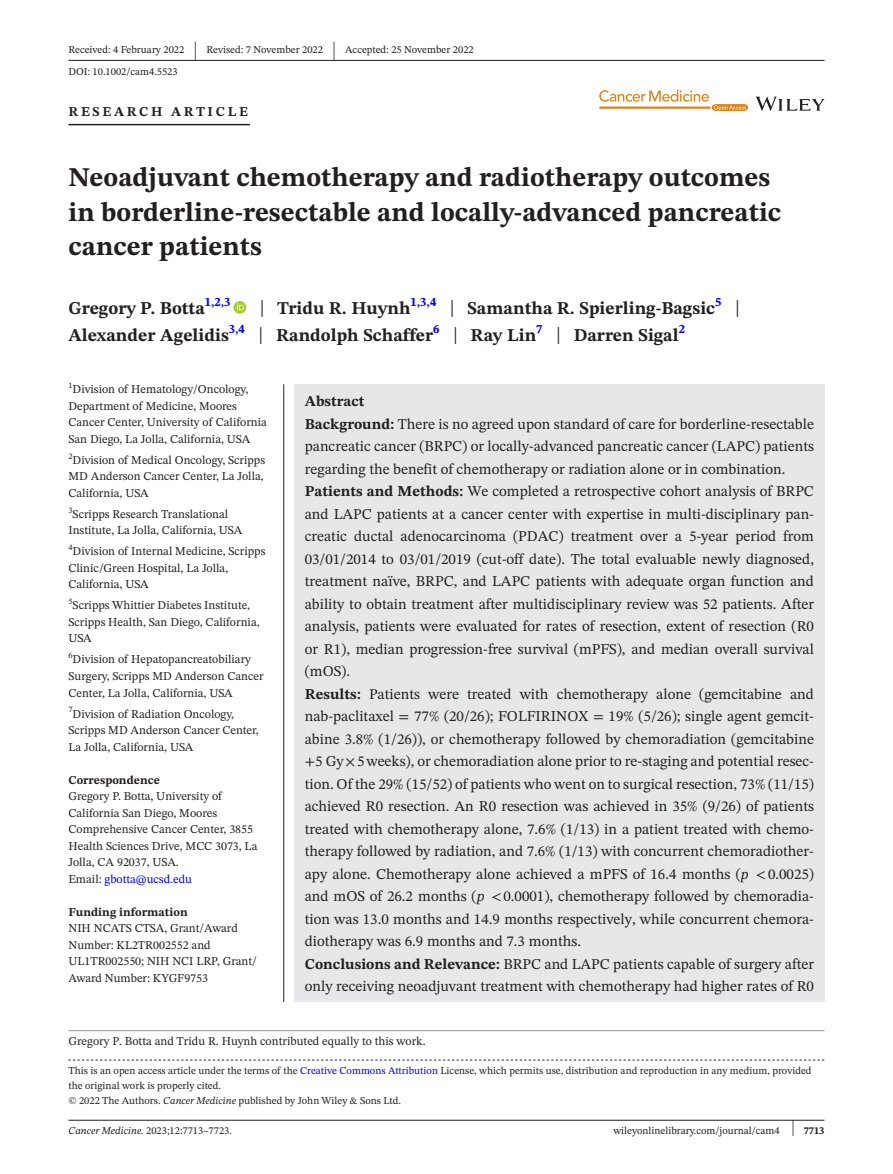
<style>
.page{position:relative;width:893px;height:1174px;background:#fff}
.page>*{position:absolute;margin:0;border:0;box-sizing:border-box;transform-origin:0 0}
.t1{font:700 27px/34.5px "STIX Two Text";color:#231f20}
.t2{font:25.65px "STIX Two Text";color:#231f20;scale:.49 1}
.t3{font:700 18px/27px "STIX Two Text";color:#231f20}
.t4{font:15px/22.5px "STIX Two Text";color:#231f20}
.t5{font:700 13.5px "STIX Two Text";letter-spacing:.2em;color:#231f20}
.t6{font:12px/16.5px "STIX Two Text";color:#231f20}
.t7{font:700 12px "STIX Two Text";color:#231f20}
.t8{font:10.5px/15px "STIX Two Text";color:#231f20}
.s1{font-weight:400;font-size:23.4px}
.s2{color:#00f}
.s3{font-weight:700}
.s4{font-family:"STIX"}
.s5{font-style:italic}
.s6{font-size:22.2px}
</style>
<div class="page">
<hr style="left:68px;top:1119px;width:756px;height:1px;background:#231f20">
<svg style="left:756px;top:97px;width:68px;height:14px"></svg>
<svg style="left:599px;top:90px;width:149px;height:21px"></svg>
<hr style="left:68px;top:60px;width:756px;height:1px;background:#231f20">
<hr style="left:68px;top:124px;width:182px;height:1px;background:#231f20">
<svg style="left:234px;top:301px;width:12px;height:13px"></svg>
<svg style="left:237px;top:303px;width:7px;height:7px"></svg>
<svg style="left:68px;top:1059px;width:756px;height:1px"></svg>
<hr style="left:68px;top:1030px;width:756px;height:1px;background:#939598">
<div style="left:294px;top:384px;width:530px;height:618px;background:#e6e7e9"></div>
<hr style="left:283px;top:384px;width:1px;height:618px;background:#231f20">
<p class="t8" style="left:68px;top:42px;width:117px">Received: 4 February 2022</p>
<h2 class="t2" style="left:194px;top:32px;width:8px">|</h2>
<p class="t8" style="left:206px;top:42px;width:118px">Revised: 7 November 2022</p>
<h2 class="t2" style="left:332px;top:32px;width:8px">|</h2>
<p class="t8" style="left:345px;top:42px;width:130px">Accepted: 25 November 2022</p>
<p class="t8" style="left:68px;top:64px;width:111px">DOI: 10.1002/cam4.5523</p>
<p class="t5" style="left:68px;top:101px;width:181px">RESEARCH ARTICLE</p>
<h1 class="t1" style="left:68px;top:161px;width:714px">Neoadjuvant chemotherapy and radiotherapy outcomes in borderline-resectable and locally-advanced pancreatic cancer patients</h1>
<p class="t3" style="left:68px;top:295px;width:164px">Gregory P. Botta<sup>1,2,3</sup></p>
<p class="t3" style="left:68px;top:295px;width:673px;text-indent:191px"><span class="s1">|</span> Tridu R. Huynh<sup>1,3,4</sup> <span class="s1">|</span> Samantha R. Spierling-Bagsic<sup>5</sup> <span class="s1">|<br></span>Alexander Agelidis<sup>3,4</sup> <span class="s1">|</span> Randolph Schaffer<sup>6</sup> <span class="s1">|</span> Ray Lin<sup>7</sup> <span class="s1">|</span> Darren Sigal<sup>2</sup></p>
<p class="t6" style="left:68px;top:381px;width:200px"><sup>1</sup>Division of Hematology/Oncology, Department of Medicine, Moores Cancer Center, University of California San Diego, La Jolla, California, USA</p>
<p class="t6" style="left:68px;top:451px;width:198px;text-align:justify"><sup>2</sup>Division of Medical Oncology, Scripps MD Anderson Cancer Center, La Jolla, California, USA</p>
<p class="t6" style="left:68px;top:505px;width:175px"><sup>3</sup>Scripps Research Translational<br>Institute, La Jolla, California, USA</p>
<p class="t6" style="left:68px;top:543px;width:199px"><sup>4</sup>Division of Internal Medicine, Scripps<br>Clinic/Green Hospital, La Jolla,<br>California, USA</p>
<p class="t6" style="left:68px;top:597px;width:193px"><sup>5</sup>Scripps Whittier Diabetes Institute,<br>Scripps Health, San Diego, California,<br>USA</p>
<p class="t6" style="left:68px;top:651px;width:197px"><sup>6</sup>Division of Hepatopancreatobiliary<br>Surgery, Scripps MD Anderson Cancer<br>Center, La Jolla, California, USA</p>
<p class="t6" style="left:68px;top:705px;width:192px"><sup>7</sup>Division of Radiation Oncology,<br>Scripps MD Anderson Cancer Center,<br>La Jolla, California, USA</p>
<p class="t7" style="left:68px;top:771px;width:93px">Correspondence</p>
<p class="t6" style="left:68px;top:787px;width:190px">Gregory P. Botta, University of<br>California San Diego, Moores<br>Comprehensive Cancer Center, 3855<br>Health Sciences Drive, MCC 3073, La<br>Jolla, CA 92037, USA.<br>Email: <span class="s2">gbotta@ucsd.edu</span></p>
<p class="t7" style="left:68px;top:903px;width:121px">Funding information</p>
<p class="t6" style="left:68px;top:919px;width:190px">NIH NCATS CTSA, Grant/Award<br>Number: KL2TR002552 and<br>UL1TR002550; NIH NCI LRP, Grant/<br>Award Number: KYGF9753</p>
<p class="t4" style="left:305px;top:390px;width:511px"><span class="s3">Abstract<br>Background:</span> There is no agreed upon standard of care for borderline-resectable pancreatic cancer (BRPC) or locally-advanced pancreatic cancer (LAPC) patients regarding the benefit of chemotherapy or radiation alone or in combination.<br><span class="s3">Patients and Methods:</span> We completed a retrospective cohort analysis of BRPC and LAPC patients at a cancer center with expertise in multi-disciplinary pan&shy;creatic ductal adenocarcinoma (PDAC) treatment over a 5-year period from 03/01/2014 to 03/01/2019 (cut-off date). The total evaluable newly diagnosed, treatment naïve, BRPC, and LAPC patients with adequate organ function and ability to obtain treatment after multidisciplinary review was 52 patients. After analysis, patients were evaluated for rates of resection, extent of resection (R0 or R1), median progression-free survival (mPFS), and median overall survival (mOS).<br><span class="s3">Results:</span> Patients were treated with chemotherapy alone (gemcitabine and nab-paclitaxel <span class="s4">=</span> 77% (20/26); FOLFIRINOX <span class="s4">=</span> 19% (5/26); single agent gemcit&shy;abine 3.8% (1/26)), or chemotherapy followed by chemoradiation (gemcitabine <span class="s4">+</span>5 Gy<span class="s4">×</span>5weeks), or chemoradiation alone prior to re-staging and potential resec&shy;tion. Of the 29% (15/52) of patients who went on to surgical resection, 73% (11/15) achieved R0 resection. An R0 resection was achieved in 35% (9/26) of patients treated with chemotherapy alone, 7.6% (1/13) in a patient treated with chemo&shy;therapy followed by radiation, and 7.6% (1/13) with concurrent chemoradiother&shy;apy alone. Chemotherapy alone achieved a mPFS of 16.4 months (<span class="s5">p</span> <span class="s4">&lt;</span>0.0025) and mOS of 26.2 months (<span class="s5">p</span> <span class="s4">&lt;</span>0.0001), chemotherapy followed by chemoradia&shy;tion was 13.0 months and 14.9 months respectively, while concurrent chemora&shy;diotherapy was 6.9 months and 7.3 months.<br><span class="s3">Conclusions and Relevance:</span> BRPC and LAPC patients capable of surgery after only receiving neoadjuvant treatment with chemotherapy had higher rates of R0</p>
<p class="t6" style="left:68px;top:1032px;width:359px">Gregory P. Botta and Tridu R. Huynh contributed equally to this work.</p>
<p class="t8" style="left:68px;top:1063px;width:745px">This is an open access article under the terms of the <span class="s2">Creative Commons Attribution</span> License, which permits use, distribution and reproduction in any medium, provided the original work is properly cited.<br>© 2022 The Authors. <span class="s5">Cancer Medicine</span> published by John Wiley &amp; Sons Ltd.</p>
<p class="t8" style="left:68px;top:1123px;width:165px"><span class="s5">Cancer Medicine.</span> 2023;12:7713–7723.</p>
<p class="t8" style="left:613px;top:1123px;width:213px">wileyonlinelibrary.com/journal/cam4 <span class="s6">|</span> <span class="s3">7713</span></p>
</div>
